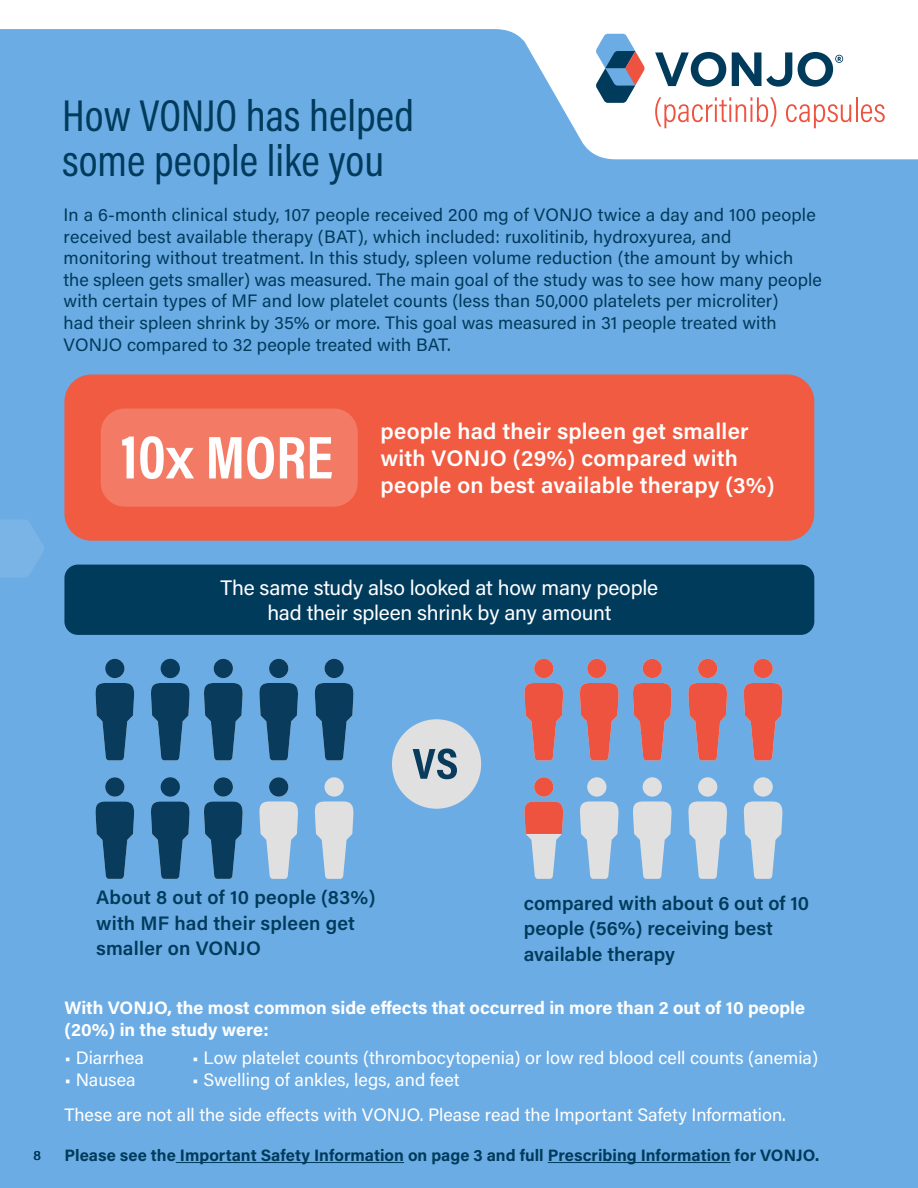
<style>
.page{position:relative;width:918px;height:1188px;background:#fff}
.page>*{position:absolute;margin:0;border:0;box-sizing:border-box;transform-origin:0 0}
.Syneos_Default_Style{font:700 61.05px "Acumin Pro Cond";color:#fff}
.t1{font:600 57.75px "Acumin Pro Cond";color:#093b5c}
.Syneos_Default_Style-2{font:45px/45px "Acumin Pro Cond";color:#003b5c}
.Syneos_Default_Style-3{font:600 22.5px/27px "Acumin Pro";letter-spacing:.01em;color:#fff}
.Syneos_Default_Style-4{font:21px/25.2px "Acumin Pro";letter-spacing:-.01em;color:#fff;text-align:center}
.Syneos_Default_Style-5{font:600 19.5px/25.5px "Acumin Pro";letter-spacing:.005em;color:#003b5c}
.Syneos_Default_Style-6{font:18px/21.6px "Acumin Pro";letter-spacing:.005em;color:#003b5c}
.Syneos_Default_Style-7{font:18px "Acumin Pro";color:#fff}
.Syneos_Default_Style-8{font:700 18px/21.6px "Acumin Pro";color:#fff}
.t2{font:700 16.5px "Acumin Pro";color:#003b5c}
.Syneos_Default_Style-9{font:500 13.5px "Acumin Pro";color:#003b5c}
.s1{font-size:63.45px}
.s2{font-size:45.15px}
</style>
<div class="page">
<div style="left:0;top:159px;width:918px;height:1029px;background:#6cace4"></div>
<hr style="left:176px;top:1162px;width:228px;height:1px;background:#003b5c">
<hr style="left:548px;top:1162px;width:183px;height:1px;background:#003b5c">
<svg style="left:0;top:29px;width:844px;height:130px;fill:#6cace4"></svg>
<svg style="left:655px;top:52px;width:71px;height:35px"></svg>
<svg style="left:732px;top:52px;width:60px;height:35px"></svg>
<svg style="left:655px;top:97px;width:121px;height:31px"></svg>
<svg style="left:786px;top:97px;width:99px;height:31px"></svg>
<svg style="left:596px;top:34px;width:49px;height:69px"></svg>
<svg style="left:798px;top:52px;width:45px;height:35px"></svg>
<div style="left:64px;top:374px;width:750px;height:167px;background:#f15b41;border-radius:27px"></div>
<div style="left:101px;top:409px;width:257px;height:98px;background:#f37b66;border-radius:24px"></div>
<svg style="left:259px;top:801px;width:39px;height:78px"></svg>
<div style="left:325px;top:777px;width:19px;height:20px;background:#e0e0e1;border-radius:10px"></div>
<svg style="left:315px;top:801px;width:39px;height:78px"></svg>
<div style="left:587px;top:777px;width:19px;height:20px;background:#e0e0e1;border-radius:10px"></div>
<svg style="left:580px;top:801px;width:39px;height:78px"></svg>
<div style="left:643px;top:777px;width:19px;height:20px;background:#e0e0e1;border-radius:10px"></div>
<svg style="left:633px;top:801px;width:39px;height:78px"></svg>
<div style="left:698px;top:777px;width:19px;height:20px;background:#e0e0e1;border-radius:10px"></div>
<svg style="left:688px;top:801px;width:39px;height:78px"></svg>
<div style="left:753px;top:777px;width:20px;height:20px;background:#e0e0e1;border-radius:10px"></div>
<svg style="left:744px;top:801px;width:39px;height:78px"></svg>
<div style="left:392px;top:719px;width:89px;height:90px;background:#e0e0e1;border-radius:45px"></div>
<div style="left:105px;top:659px;width:19px;height:19px;background:#093b5c;border-radius:10px"></div>
<svg style="left:95px;top:683px;width:39px;height:77px"></svg>
<div style="left:161px;top:659px;width:19px;height:19px;background:#093b5c;border-radius:10px"></div>
<svg style="left:151px;top:683px;width:39px;height:77px"></svg>
<div style="left:214px;top:659px;width:19px;height:19px;background:#093b5c;border-radius:10px"></div>
<svg style="left:204px;top:683px;width:39px;height:77px"></svg>
<div style="left:269px;top:659px;width:19px;height:19px;background:#093b5c;border-radius:10px"></div>
<svg style="left:259px;top:683px;width:39px;height:77px"></svg>
<div style="left:325px;top:659px;width:19px;height:19px;background:#093b5c;border-radius:10px"></div>
<svg style="left:315px;top:683px;width:39px;height:77px"></svg>
<div style="left:105px;top:777px;width:19px;height:20px;background:#093b5c;border-radius:10px"></div>
<svg style="left:95px;top:801px;width:39px;height:78px"></svg>
<div style="left:161px;top:777px;width:19px;height:20px;background:#093b5c;border-radius:10px"></div>
<div style="left:214px;top:777px;width:19px;height:20px;background:#093b5c;border-radius:10px"></div>
<svg style="left:151px;top:801px;width:39px;height:78px"></svg>
<svg style="left:204px;top:801px;width:39px;height:78px"></svg>
<div style="left:269px;top:777px;width:19px;height:20px;background:#093b5c;border-radius:10px"></div>
<div style="left:534px;top:659px;width:19px;height:19px;background:#ee5340;border-radius:10px"></div>
<svg style="left:524px;top:683px;width:39px;height:77px"></svg>
<div style="left:587px;top:659px;width:19px;height:19px;background:#ee5340;border-radius:10px"></div>
<svg style="left:580px;top:683px;width:39px;height:77px"></svg>
<div style="left:643px;top:659px;width:19px;height:19px;background:#ee5340;border-radius:10px"></div>
<svg style="left:633px;top:683px;width:39px;height:77px"></svg>
<div style="left:698px;top:659px;width:19px;height:19px;background:#ee5340;border-radius:10px"></div>
<svg style="left:688px;top:683px;width:39px;height:77px"></svg>
<div style="left:753px;top:659px;width:20px;height:19px;background:#ee5340;border-radius:10px"></div>
<svg style="left:744px;top:683px;width:39px;height:77px"></svg>
<div style="left:534px;top:777px;width:19px;height:20px;background:#ee5340;border-radius:10px"></div>
<svg style="left:524px;top:801px;width:39px;height:78px"></svg>
<div style="left:64px;top:565px;width:750px;height:70px;background:#003b5c;border-radius:14px"></div>
<svg style="left:0;top:519px;width:45px;height:59px"></svg>
<p class="Syneos_Default_Style-2" style="left:62px;top:92px;width:354px">How VONJO has helped some people like you</p>
<p class="Syneos_Default_Style-6" style="left:64px;top:203px;width:760px">In a 6-month clinical study, 107 people received 200 mg of VONJO twice a day and 100 people received best available therapy (BAT), which included: ruxolitinib, hydroxyurea, and monitoring without treatment. In this study, spleen volume reduction (the amount by which the spleen gets smaller) was measured. The main goal of the study was to see how many people with certain types of MF and low platelet counts (less than 50,000 platelets per microliter)<br>had their spleen shrink by 35% or more. This goal was measured in 31 people treated with VONJO compared to 32 people treated with BAT.</p>
<p class="Syneos_Default_Style" style="left:121px;top:417px;width:214px"><span class="s1">10</span><span class="s2">X</span> MORE</p>
<p class="Syneos_Default_Style-3" style="left:380px;top:417px;width:396px">people had their spleen get smaller with VONJO (29%) compared with people on best available therapy (3%)</p>
<p class="Syneos_Default_Style-4" style="left:221px;top:574px;width:439px">The same study also looked at how many people had their spleen shrink by any amount</p>
<h2 class="t1" style="left:412px;top:721px;width:48px">vs</h2>
<p class="Syneos_Default_Style-9" style="left:34px;top:1146px;width:9px">8</p>
<p class="Syneos_Default_Style-5" style="left:96px;top:884px;width:281px">About 8 out of 10 people (83%) with MF had their spleen get smaller on VONJO</p>
<p class="Syneos_Default_Style-5" style="left:524px;top:889px;width:287px">compared with about 6 out of 10 people (56%) receiving best available therapy</p>
<p class="Syneos_Default_Style-8" style="left:64px;top:996px;width:742px">With VONJO, the most common side effects that occurred in more than 2 out of 10 people (20%) in the study were:</p>
<p class="Syneos_Default_Style-7" style="left:64px;top:1045px;width:81px">• Diarrhea</p>
<p class="Syneos_Default_Style-7" style="left:64px;top:1067px;width:73px">• Nausea</p>
<p class="Syneos_Default_Style-7" style="left:64px;top:1102px;width:723px">These are not all the side effects with VONJO. Please read the Important Safety Information.</p>
<p class="Syneos_Default_Style-7" style="left:192px;top:1045px;width:627px">• Low platelet counts (thrombocytopenia) or low red blood cell counts (anemia)</p>
<p class="Syneos_Default_Style-7" style="left:192px;top:1067px;width:269px">• Swelling of ankles, legs, and feet</p>
<p class="t2" style="left:64px;top:1144px;width:756px">Please see the Important Safety Information on page 3 and full Prescribing Information for VONJO.</p>
</div>
